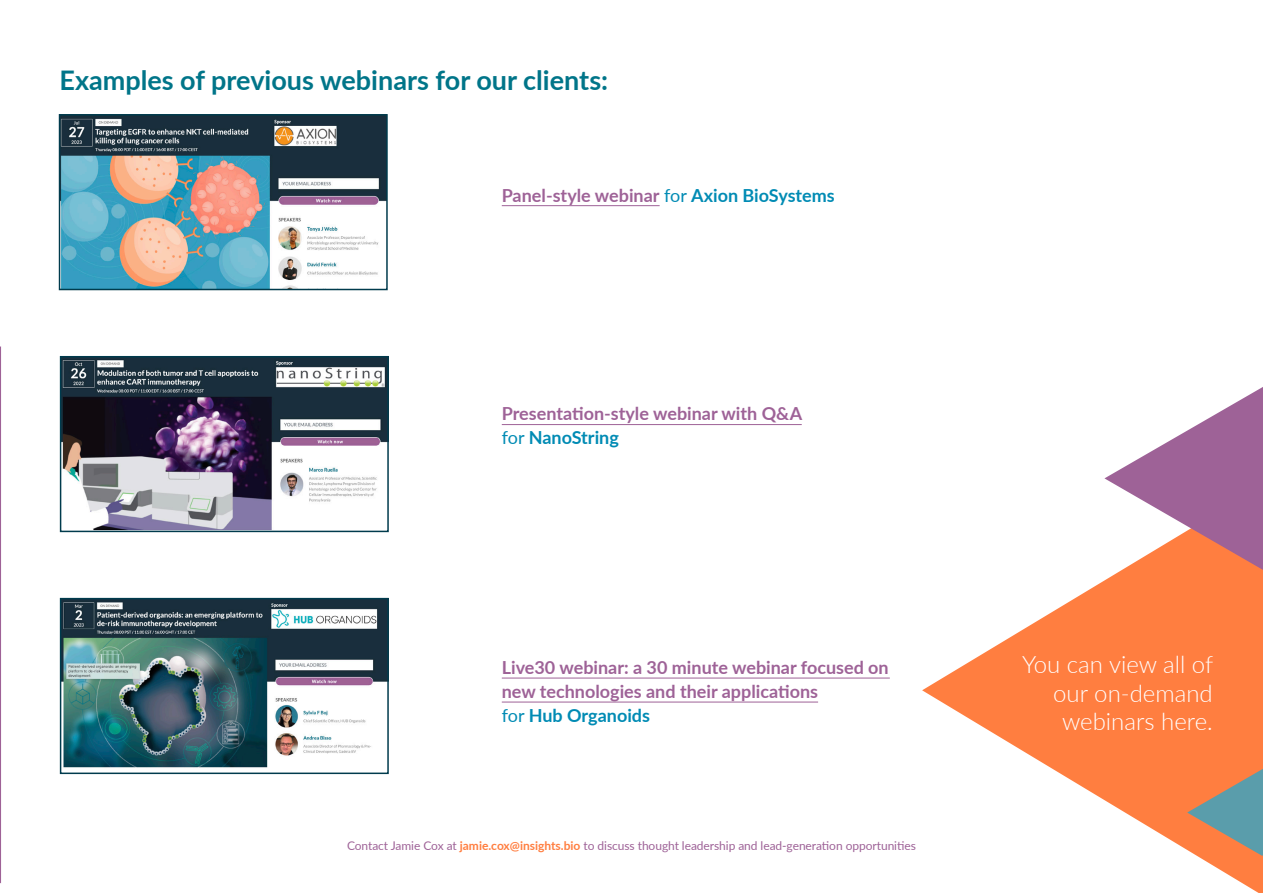
<style>
.page{position:relative;width:1263px;height:893px;background:#fff}
.page>*{position:absolute;margin:0;border:0;box-sizing:border-box;transform-origin:0 0}
.Head_1{font:700 27px "Lato";color:#007589}
.highlight_text{font:300 24px/28.8px "Lato";color:#fff;text-align:right}
.t1{font:700 18px/24px "Lato";color:#9e6297}
.t2{font:700 18px "Lato";color:#008bb4}
.t3{font:12px "Lato";letter-spacing:-.005em;color:#9e6297}
.s1{font-weight:400;color:#008bb4}
.s2{color:#008bb4}
.s3{font-weight:400}
.s4{font-weight:700;color:#ff7e40}
</style>
<div class="page">
<svg style="left:0;top:346px;width:1px;height:537px"></svg>
<img style="left:62px;top:117px;width:323px;height:170px">
<div style="left:59px;top:114px;width:329px;height:176px;border:2px solid #003b4d"></div>
<img style="left:63px;top:359px;width:323px;height:170px">
<div style="left:60px;top:356px;width:329px;height:176px;border:2px solid #003b4d"></div>
<img style="left:63px;top:601px;width:323px;height:167px">
<div style="left:60px;top:598px;width:329px;height:176px;border:2px solid #003b4d"></div>
<hr style="left:502px;top:205px;width:158px;height:1px;background:#9e6297">
<hr style="left:502px;top:424px;width:300px;height:1px;background:#9e6297">
<hr style="left:502px;top:678px;width:388px;height:1px;background:#9e6297">
<hr style="left:502px;top:702px;width:316px;height:1px;background:#9e6297">
<svg style="left:922px;top:570px;width:341px;height:323px;fill:#ff7e40"></svg>
<svg style="left:1187px;top:769px;width:76px;height:87px;background:#ac8e76"></svg>
<svg style="left:1104px;top:387px;width:159px;height:183px"></svg>
<p class="Head_1" style="left:60px;top:60px;width:550px">Examples of previous webinars for our clients:</p>
<p class="t1" style="left:502px;top:182px;width:334px">Panel-style webinar <span class="s1">for</span> <span class="s2">Axion BioSystems</span></p>
<p class="t1" style="left:502px;top:401px;width:302px">Presentation-style webinar with Q&amp;A</p>
<p class="t2" style="left:502px;top:425px;width:119px"><span class="s3">for</span> NanoString</p>
<p class="t1" style="left:502px;top:655px;width:388px">Live30 webinar: a 30 minute webinar focused on new technologies and their applications</p>
<p class="t2" style="left:502px;top:702px;width:150px"><span class="s3">for</span> Hub Organoids</p>
<p class="t3" style="left:347px;top:837px;width:570px">Contact Jamie Cox at <span class="s4">jamie.cox@insights.bio</span> to discuss thought leadership and lead-generation opportunities</p>
<p class="highlight_text" style="left:1022px;top:649px;width:193px">You can view all of our on-demand webinars here.</p>
</div>
